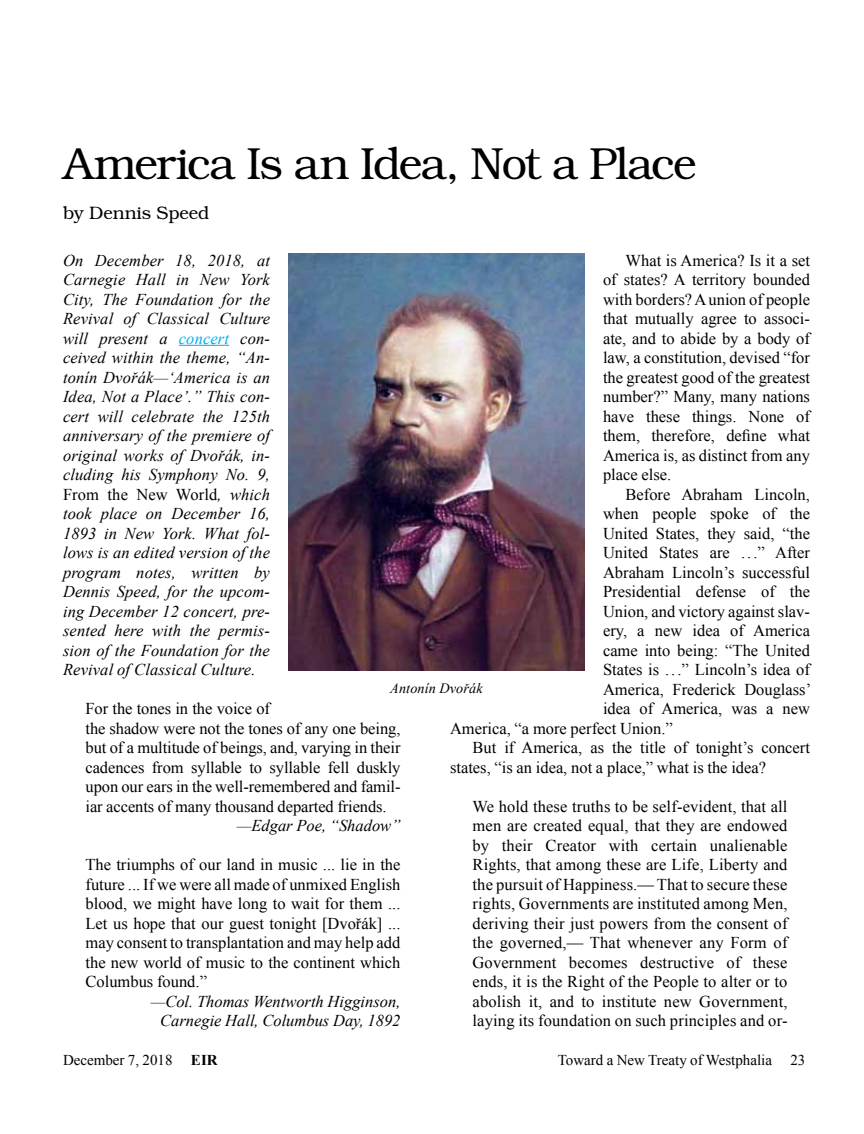
<style>
.page{position:relative;width:864px;height:1134px;background:#fff}
.page>*{position:absolute;margin:0;border:0;box-sizing:border-box;transform-origin:0 0}
.t1{font:300 45px "Bookman";letter-spacing:-.04em;color:#000}
.t2{font:300 18px "Bookman";color:#000}
.t3{font:16.5px/19.5px "Times New Roman";color:#000;text-align:justify}
.t4{font:italic 16.5px/19.5px "Times New Roman";color:#000;text-align:justify}
.t5{font:15px "Times New Roman";color:#000}
.t6{font:italic 14.25px "Times New Roman";letter-spacing:.01em;color:#000}
.s1{color:#00aeef}
.s2{font-style:normal}
.s3{font-weight:700}
</style>
<div class="page">
<hr style="left:179px;top:345px;width:50px;height:1px;background:#00aeef">
<img style="left:288px;top:254px;width:297px;height:416px">
<h1 class="t1" style="left:63px;top:137px;width:635px">America Is an Idea, Not a Place</h1>
<p class="t2" style="left:63px;top:202px;width:148px">by Dennis Speed</p>
<p class="t4" style="left:63px;top:250px;width:209px">On December 18, 2018, at Carnegie Hall in New York City, The Foundation for the Revival of Classical Culture will present a <span class="s1">concert</span> con&shy;ceived within the theme, “An&shy;tonín Dvořák—‘America is an Idea, Not a Place’.” This con&shy;cert will celebrate the 125th anniversary of the premiere of original works of Dvořák, in&shy;cluding his Symphony No. 9, <span class="s2">From the New World</span>, which took place on December 16, 1893 in New York. What fol&shy;lows is an edited version of the program notes, written by Dennis Speed, for the upcom&shy;ing December 12 concert, pre&shy;sented here with the permis&shy;sion of the Foundation for the Revival of Classical Culture.</p>
<p class="t3" style="left:86px;top:699px;width:317px;text-align:left">For the tones in the voice of<br>the shadow were not the tones of any one being, but of a multitude of beings, and, varying in their cadences from syllable to syllable fell duskly upon our ears in the well-remembered and famil&shy;iar accents of many thousand departed friends.</p>
<p class="t4" style="left:237px;top:815px;width:165px">—Edgar Poe, “Shadow”</p>
<p class="t3" style="left:86px;top:855px;width:317px">The triumphs of our land in music ... lie in the future ... If we were all made of unmixed English blood, we might have long to wait for them ...<br>Let us hope that our guest tonight [Dvořák] ... may consent to transplantation and may help add the new world of music to the continent which Columbus found.”</p>
<p class="t4" style="left:151px;top:991px;width:251px;text-align:center">—Col. Thomas Wentworth Higginson,<br>Carnegie Hall, Columbus Day, 1892</p>
<p class="t3" style="left:603px;top:250px;width:209px;text-indent:23px">What is America? Is it a set of states? A territory bounded with borders? A union of people that mutually agree to associ&shy;ate, and to abide by a body of law, a constitution, devised “for the greatest good of the greatest number?” Many, many nations have these things. None of them, therefore, define what America is, as distinct from any place else.</p>
<p class="t3" style="left:626px;top:484px;width:186px">Before Abraham Lincoln,</p>
<p class="t3" style="left:603px;top:504px;width:209px">when people spoke of the</p>
<p class="t3" style="left:603px;top:523px;width:209px">United States, they said, “the</p>
<p class="t3" style="left:603px;top:543px;width:209px">United States are ...” After</p>
<p class="t3" style="left:603px;top:562px;width:208px">Abraham Lincoln’s successful</p>
<p class="t3" style="left:603px;top:582px;width:208px">Presidential defense of the</p>
<p class="t3" style="left:603px;top:601px;width:208px">Union, and victory against slav-</p>
<p class="t3" style="left:603px;top:621px;width:209px">ery, a new idea of America</p>
<p class="t3" style="left:603px;top:640px;width:209px">came into being: “The United</p>
<p class="t3" style="left:603px;top:660px;width:209px">States is . ..” Lincoln’s idea of</p>
<p class="t3" style="left:603px;top:679px;width:210px">America, Frederick Douglass’</p>
<p class="t3" style="left:603px;top:699px;width:209px">idea of America, was a new</p>
<p class="t3" style="left:450px;top:718px;width:224px">America, “a more perfect Union.”</p>
<p class="t3" style="left:473px;top:738px;width:339px">But if America, as the title of tonight’s concert</p>
<p class="t3" style="left:450px;top:757px;width:318px">states, “is an idea, not a place,” what is the idea?</p>
<p class="t3" style="left:473px;top:796px;width:317px">We hold these truths to be self-evident, that all men are created equal, that they are endowed by their Creator with certain unalienable Rights, that among these are Life, Liberty and the pursuit of Happiness.— That to secure these rights, Governments are instituted among Men, deriving their just powers from the consent of the governed,— That whenever any Form of Government becomes destructive of these ends, it is the Right of the People to alter or to abolish it, and to institute new Government, laying its foundation on such principles and or-</p>
<p class="t6" style="left:390px;top:678px;width:94px">Antonín Dvořák</p>
<p class="t5" style="left:63px;top:1050px;width:156px">December 7, 2018 <span class="s3">EIR</span></p>
<p class="t5" style="left:558px;top:1050px;width:249px">Toward a New Treaty of Westphalia 23</p>
</div>
